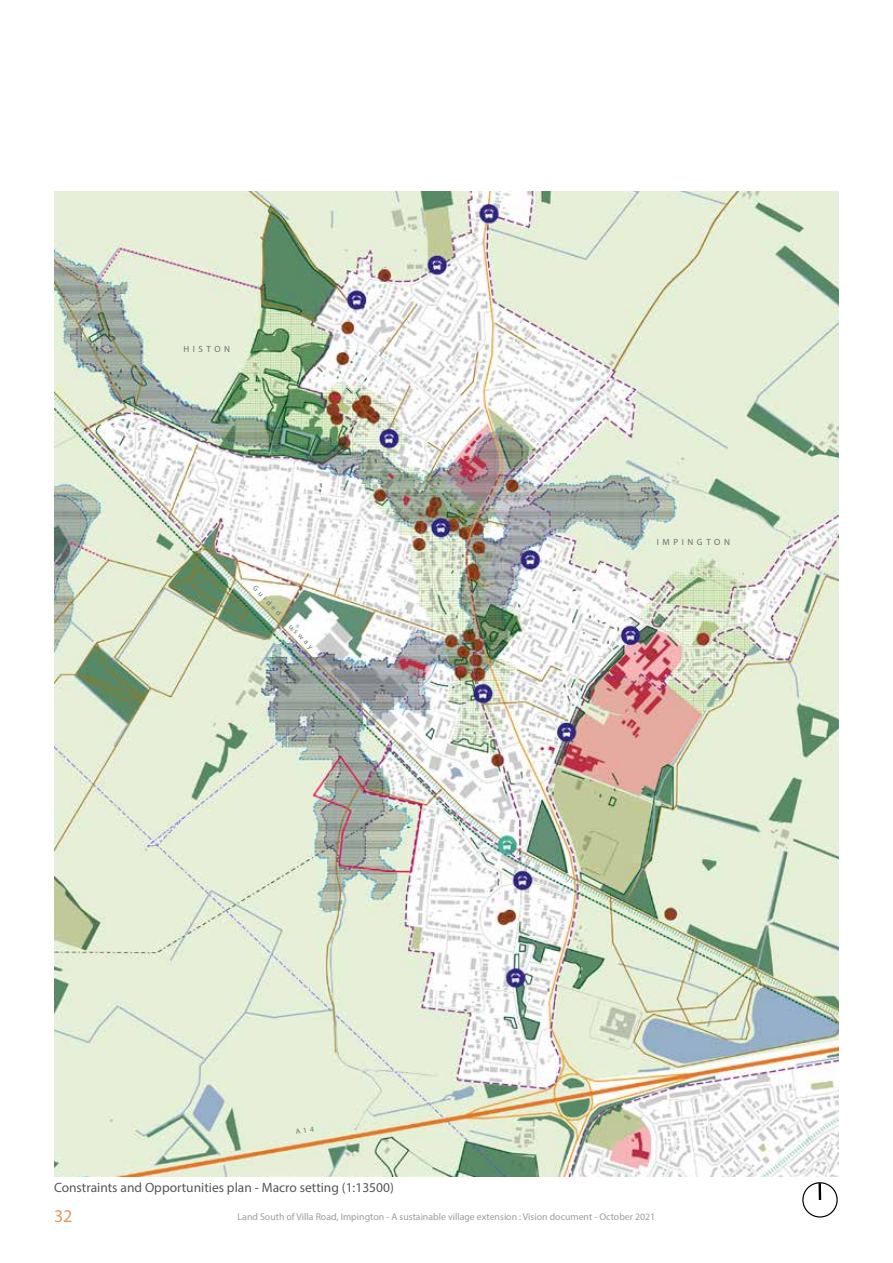
<style>
.page{position:relative;width:893px;height:1263px;background:#fff}
.page>*{position:absolute;margin:0;border:0;box-sizing:border-box;transform-origin:0 0}
.t1{font:18px "Myriad Pro";color:#e29960}
.t2{font:13.5px "Myriad Pro";color:#575756}
.t3{font:9.9px "Myriad Pro";color:#9d9d9c}
.t4{font:9px "Myriad Pro";letter-spacing:.4em;color:#706f6f}
.t5{font:7.5px "Myriad Pro";color:#706f6f}
</style>
<div class="page">
<img style="left:54px;top:191px;width:785px;height:985px">
<div style="left:802px;top:1182px;width:36px;height:36px;border:1px solid #000;border-radius:50%"></div>
<hr style="left:818px;top:1183px;width:3px;height:17px;background:#000">
<svg style="left:296px;top:1127px;width:18px;height:7px"></svg>
<p class="t4" style="left:183px;top:343px;width:48px">HISTON</p>
<p class="t5" style="left:257px;top:584px;width:86px;rotate:46deg">Guided Busway</p>
<h2 class="t2" style="left:54px;top:1179px;width:341px">Constraints and Opportunities plan - Macro setting (1:13500)</h2>
<p class="t4" style="left:657px;top:537px;width:75px">IMPINGTON</p>
<h1 class="t1" style="left:54px;top:1205px;width:20px">32</h1>
<p class="t3" style="left:238px;top:1210px;width:419px">Land South of Villa Road, Impington - A sustainable village extension : Vision document - October 2021</p>
</div>
